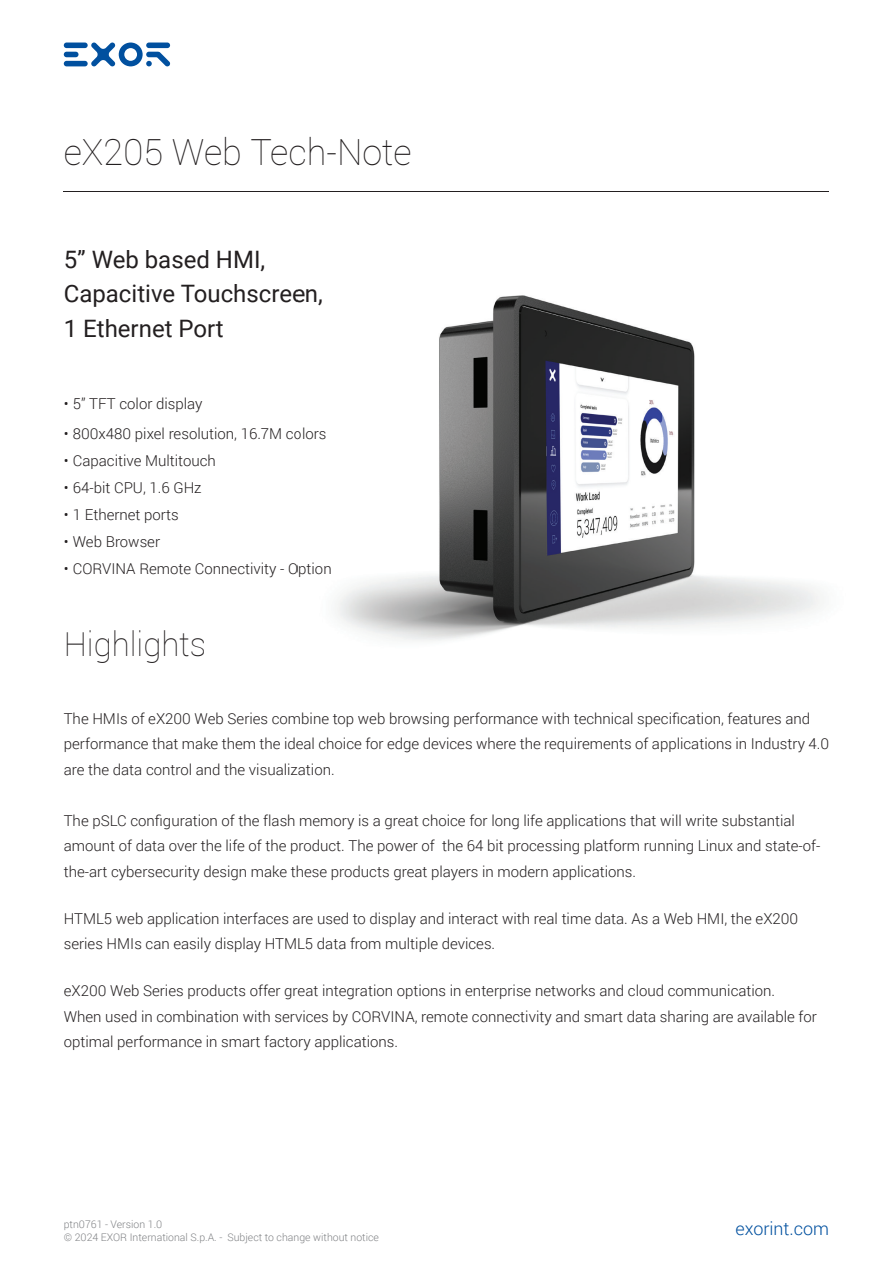
<style>
.page{position:relative;width:893px;height:1263px;background:#fff}
.page>*{position:absolute;margin:0;border:0;box-sizing:border-box;transform-origin:0 0}
.t1{font:100 36px "Roboto";color:#231f20}
.t2{font:100 33px "Roboto";color:#231f20}
.t3{font:24px/34.5px "Roboto";color:#231f20}
.t4{font:300 18px "Roboto";color:#01509f}
.t5{font:300 15px/25.5px "Roboto";color:#231f20}
.t6{font:300 10.5px/12.6px "Roboto";color:#808285}
</style>
<div class="page">
<hr style="left:64px;top:191px;width:765px;height:1px;background:#231f20">
<div style="left:64px;top:43px;width:24px;height:5px;background:#01509f;border-radius:3px"></div>
<div style="left:64px;top:52px;width:15px;height:5px;background:#01509f;border-radius:3px"></div>
<div style="left:64px;top:61px;width:24px;height:5px;background:#01509f;border-radius:3px"></div>
<svg style="left:91px;top:43px;width:79px;height:23px"></svg>
<img style="left:337px;top:295px;width:483px;height:346px">
<h1 class="t1" style="left:64px;top:128px;width:349px">eX205 Web Tech-Note</h1>
<h3 class="t3" style="left:64px;top:241px;width:260px">5” Web based HMI,<br>Capacitive Touchscreen,<br>1 Ethernet Port</h3>
<p class="t5" style="left:64px;top:391px;width:140px">• 5” TFT color display</p>
<p class="t5" style="left:64px;top:421px;width:264px">• 800x480 pixel resolution, 16.7M colors</p>
<p class="t5" style="left:64px;top:448px;width:154px">• Capacitive Multitouch</p>
<p class="t5" style="left:64px;top:475px;width:139px">• 64-bit CPU, 1.6 GHz</p>
<p class="t5" style="left:64px;top:502px;width:117px">• 1 Ethernet ports</p>
<p class="t5" style="left:64px;top:529px;width:98px">• Web Browser</p>
<p class="t5" style="left:64px;top:556px;width:269px">• CORVINA Remote Connectivity - Option</p>
<h2 class="t2" style="left:64px;top:621px;width:144px">Highlights</h2>
<p class="t5" style="left:64px;top:705px;width:767px">The HMIs of eX200 Web Series combine top web browsing performance with technical specification, features and performance that make them the ideal choice for edge devices where the requirements of applications in Industry 4.0 are the data control and the visualization.</p>
<p class="t5" style="left:64px;top:807px;width:758px">The pSLC configuration of the flash memory is a great choice for long life applications that will write substantial amount of data over the life of the product. The power of the 64 bit processing platform running Linux and state-of&shy;the-art cybersecurity design make these products great players in modern applications.</p>
<p class="t5" style="left:64px;top:905px;width:736px">HTML5 web application interfaces are used to display and interact with real time data. As a Web HMI, the eX200 series HMIs can easily display HTML5 data from multiple devices.</p>
<p class="t5" style="left:64px;top:977px;width:755px">eX200 Web Series products offer great integration options in enterprise networks and cloud communication.<br>When used in combination with services by CORVINA, remote connectivity and smart data sharing are available for optimal performance in smart factory applications.</p>
<p class="t6" style="left:64px;top:1218px;width:317px">ptn0761 - Version 1.0<br>© 2024 EXOR International S.p.A. - Subject to change without notice</p>
<p class="t4" style="left:735px;top:1216px;width:95px">exorint.com</p>
</div>
